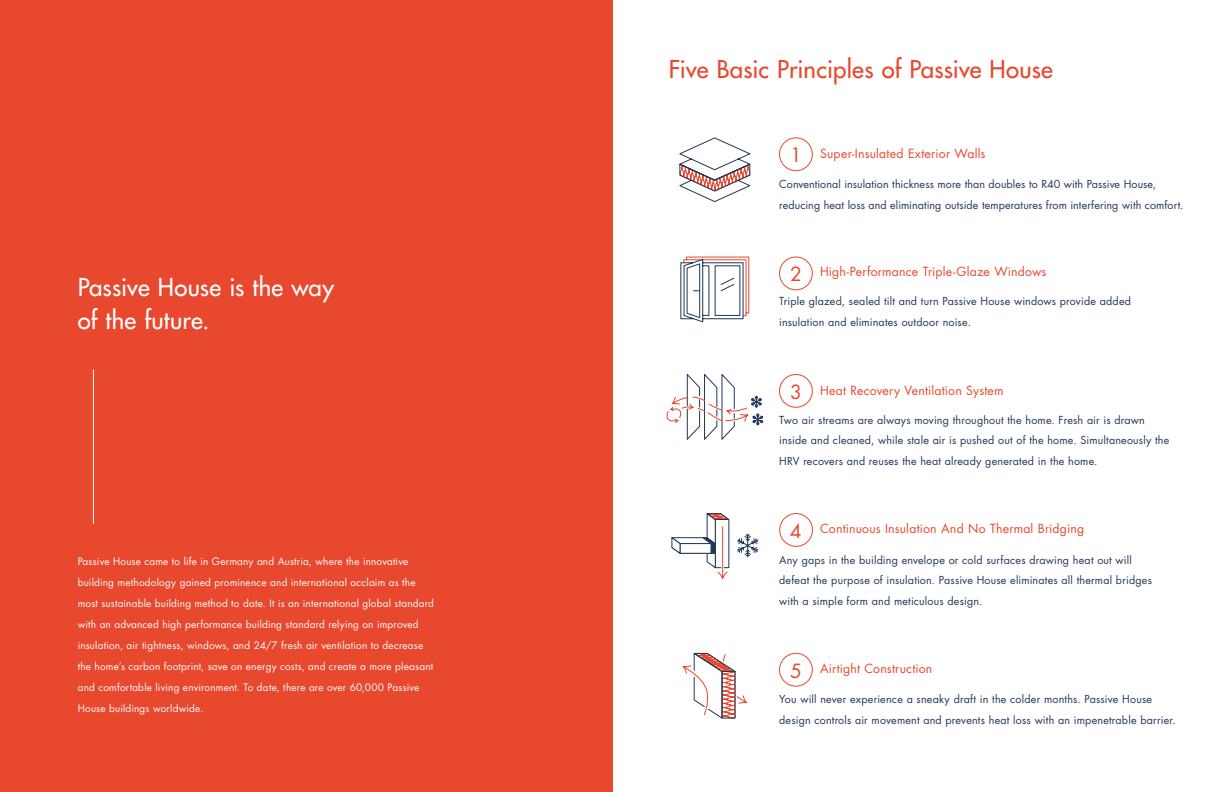
<style>
.page{position:relative;width:1224px;height:792px;background:#fff}
.page>*{position:absolute;margin:0;border:0;box-sizing:border-box;transform-origin:0 0}
.t1{font:500 24px "Futura Std";letter-spacing:.005em;color:#e8482d}
.t2{font:500 24px/33px "Futura Std";letter-spacing:.005em;color:#fff}
.t3{font:19.1px "Futura Std";color:#e8482d}
.t4{font:12.3px "Futura Std";letter-spacing:.015em;color:#e8482d}
.t5{font:10.8px/20.7px "Futura Std";letter-spacing:.015em;color:#203855}
.t6{font:10px/21px "Futura Std";letter-spacing:.02em;color:#fff}
.s1{font-size:19.1px}
</style>
<div class="page">
<div style="left:0;top:0;width:613px;height:792px;background:#e8482d"></div>
<hr style="left:93px;top:370px;width:1px;height:154px;background:#fff">
<svg style="left:680px;top:256px;width:70px;height:67px"></svg>
<div style="left:779px;top:257px;width:34px;height:33px;border:1px solid #e8482d;border-radius:50%"></div>
<svg style="left:666px;top:374px;width:97px;height:66px"></svg>
<div style="left:779px;top:374px;width:34px;height:34px;border:1px solid #e8482d;border-radius:50%"></div>
<svg style="left:737px;top:533px;width:22px;height:25px"></svg>
<svg style="left:671px;top:513px;width:59px;height:66px"></svg>
<div style="left:779px;top:513px;width:34px;height:34px;border:1px solid #e8482d;border-radius:50%"></div>
<svg style="left:682px;top:652px;width:65px;height:67px"></svg>
<div style="left:779px;top:653px;width:34px;height:34px;border:1px solid #e8482d;border-radius:50%"></div>
<svg style="left:679px;top:137px;width:72px;height:65px"></svg>
<div style="left:779px;top:138px;width:34px;height:33px;border:1px solid #e8482d;border-radius:50%"></div>
<h1 class="t2" style="left:78px;top:270px;width:258px">Passive House is the way of the future.</h1>
<p class="t6" style="left:78px;top:551px;width:358px">Passive House came to life in Germany and Austria, where the innovative building methodology gained prominence and international acclaim as the most sustainable building method to date. It is an international global standard with an advanced high performance building standard relying on improved insulation, air tightness, windows, and 24/7 fresh air ventilation to decrease the home’s carbon footprint, save on energy costs, and create a more pleasant and comfortable living environment. To date, there are over 60,000 Passive House buildings worldwide.</p>
<h1 class="t1" style="left:669px;top:54px;width:386px">Five Basic Principles of Passive House</h1>
<p class="t4" style="left:790px;top:146px;width:197px"><span class="s1">1</span> Super-Insulated Exterior Walls</p>
<p class="t5" style="left:779px;top:174px;width:406px">Conventional insulation thickness more than doubles to R40 with Passive House, reducing heat loss and eliminating outside temperatures from interfering with comfort.</p>
<p class="t4" style="left:820px;top:264px;width:228px">High-Performance Triple-Glaze Windows</p>
<p class="t5" style="left:779px;top:291px;width:353px">Triple glazed, sealed tilt and turn Passive House windows provide added insulation and eliminates outdoor noise.</p>
<h2 class="t3" style="left:790px;top:262px;width:13px">2</h2>
<p class="t4" style="left:790px;top:382px;width:215px"><span class="s1">3</span> Heat Recovery Ventilation System</p>
<p class="t5" style="left:779px;top:410px;width:392px">Two air streams are always moving throughout the home. Fresh air is drawn inside and cleaned, while stale air is pushed out of the home. Simultaneously the<br>HRV recovers and reuses the heat already generated in the home.</p>
<p class="t4" style="left:790px;top:521px;width:296px"><span class="s1">4</span> Continuous Insulation And No Thermal Bridging</p>
<p class="t5" style="left:779px;top:549px;width:374px">Any gaps in the building envelope or cold surfaces drawing heat out will defeat the purpose of insulation. Passive House eliminates all thermal bridges with a simple form and meticulous design.</p>
<p class="t4" style="left:790px;top:661px;width:144px"><span class="s1">5</span> Airtight Construction</p>
<p class="t5" style="left:779px;top:689px;width:398px">You will never experience a sneaky draft in the colder months. Passive House design controls air movement and prevents heat loss with an impenetrable barrier.</p>
</div>
